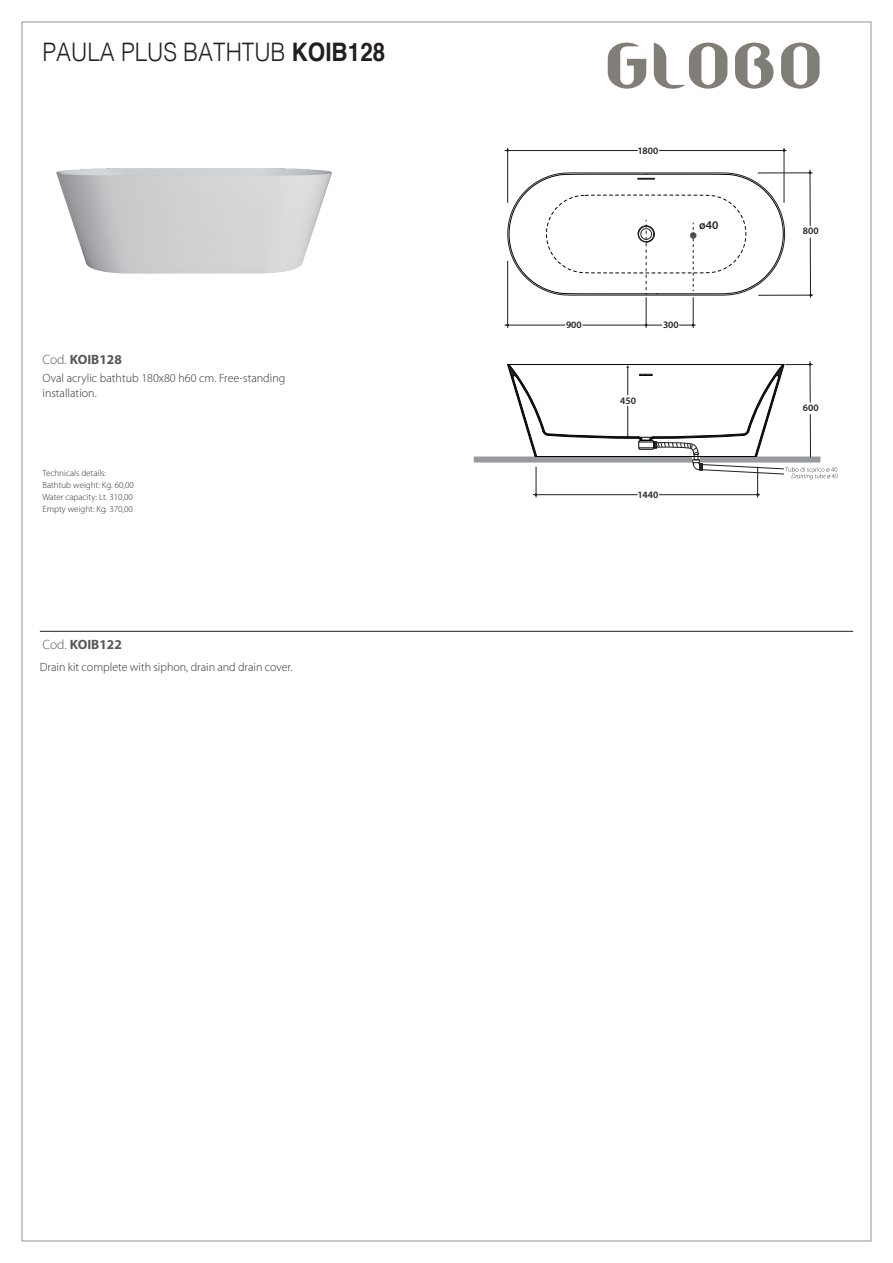
<style>
.page{position:relative;width:893px;height:1263px;background:#fff}
.page>*{position:absolute;margin:0;border:0;box-sizing:border-box;transform-origin:0 0}
.t1{font:300 25.5px "Helvetica";color:#231f20;scale:.88 1}
.t2{font:700 13.5px "Myriad Pro";color:#57585a}
.t3{font:300 12px/15px "Myriad Pro";color:#312f30}
.t4{font:600 11.7px "Myriad Pro";color:#231f20}
.t5{font:600 9.9px "Myriad Pro";color:#231f20}
.t6{font:300 9px "Myriad Pro";color:#312f30}
.s1{font-weight:700}
.s2{font-weight:300}
</style>
<div class="page">
<img style="left:56px;top:168px;width:276px;height:106px">
<div style="left:474px;top:456px;width:346px;height:6px;border:3px solid #989a9d"></div>
<hr style="left:507px;top:148px;width:1px;height:55px;background:#231f20">
<hr style="left:504px;top:150px;width:134px;height:1px;background:#231f20">
<hr style="left:784px;top:148px;width:1px;height:55px;background:#231f20">
<hr style="left:659px;top:150px;width:127px;height:1px;background:#231f20">
<hr style="left:536px;top:467px;width:1px;height:30px;background:#231f20">
<hr style="left:533px;top:494px;width:105px;height:1px;background:#231f20">
<hr style="left:757px;top:467px;width:1px;height:30px;background:#231f20">
<hr style="left:659px;top:494px;width:101px;height:1px;background:#231f20">
<hr style="left:758px;top:173px;width:55px;height:1px;background:#231f20">
<hr style="left:810px;top:170px;width:1px;height:56px;background:#231f20">
<hr style="left:758px;top:295px;width:55px;height:1px;background:#231f20">
<hr style="left:810px;top:238px;width:1px;height:60px;background:#231f20">
<hr style="left:810px;top:361px;width:1px;height:41px;background:#231f20">
<hr style="left:507px;top:261px;width:1px;height:67px;background:#231f20">
<hr style="left:504px;top:325px;width:61px;height:1px;background:#231f20">
<hr style="left:646px;top:297px;width:1px;height:31px;background:#231f20">
<hr style="left:582px;top:325px;width:80px;height:1px;background:#231f20">
<hr style="left:693px;top:297px;width:1px;height:31px;background:#231f20">
<svg style="left:679px;top:324px;width:17px;height:2px"></svg>
<svg style="left:507px;top:172px;width:279px;height:124px"></svg>
<svg style="left:507px;top:363px;width:330px;height:117px"></svg>
<svg style="left:781px;top:43px;width:39px;height:46px"></svg>
<svg style="left:735px;top:43px;width:38px;height:46px"></svg>
<svg style="left:608px;top:43px;width:38px;height:46px"></svg>
<svg style="left:654px;top:43px;width:73px;height:46px"></svg>
<hr style="left:40px;top:631px;width:813px;height:1px;background:#231f20">
<p class="t1" style="left:43px;top:30px;width:391px">PAULA PLUS BATHTUB <span class="s1">KOIB128</span></p>
<p class="t2" style="left:43px;top:350px;width:81px"><span class="s2">Cod.</span> KOIB128</p>
<p class="t3" style="left:43px;top:371px;width:244px">Oval acrylic bathtub 180x80 h60 cm. Free-standing installation.</p>
<p class="t6" style="left:43px;top:468px;width:65px">Technicals details:</p>
<p class="t6" style="left:43px;top:480px;width:93px">Bathtub weight: Kg. 60,00</p>
<p class="t6" style="left:43px;top:492px;width:92px">Water capacity: Lt. 310,00</p>
<p class="t6" style="left:43px;top:504px;width:92px">Empty weight: Kg. 370,00</p>
<p class="t2" style="left:43px;top:636px;width:81px"><span class="s2">Cod.</span> KOIB122</p>
<p class="t3" style="left:40px;top:659px;width:254px">Drain kit complete with siphon, drain and drain cover.</p>
<p class="t5" style="left:637px;top:144px;width:23px">1800</p>
<p class="t4" style="left:699px;top:218px;width:21px">ø40</p>
<p class="t5" style="left:566px;top:319px;width:17px">900</p>
<p class="t5" style="left:663px;top:318px;width:17px">300</p>
<p class="t5" style="left:620px;top:394px;width:17px">450</p>
<p class="t5" style="left:637px;top:488px;width:23px">1440</p>
<p class="t5" style="left:803px;top:225px;width:17px">800</p>
<p class="t5" style="left:803px;top:401px;width:17px">600</p>
</div>
